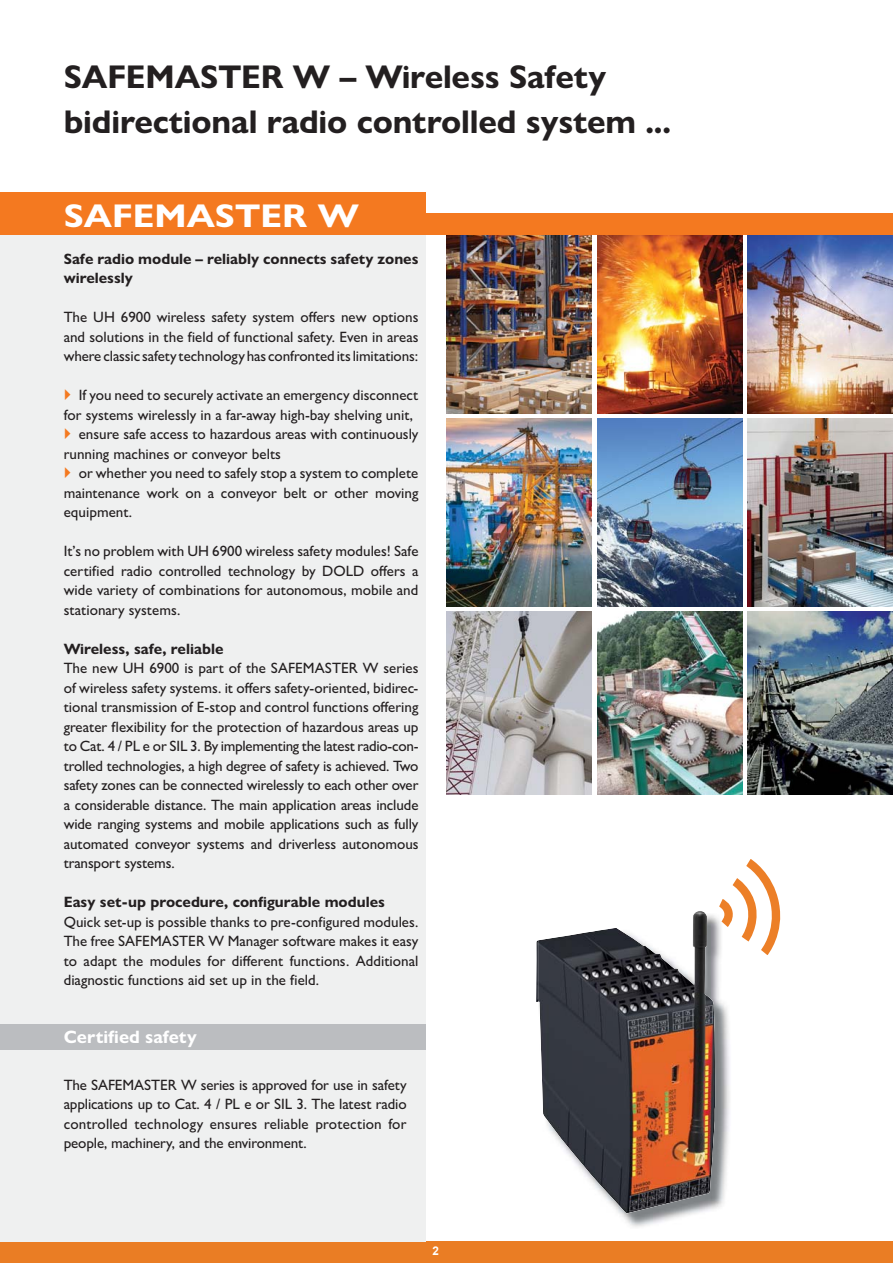
<style>
.page{position:relative;width:893px;height:1263px;background:#fff}
.page>*{position:absolute;margin:0;border:0;box-sizing:border-box;transform-origin:0 0}
.t1{font:700 33px/45px "Gill Sans Nova";letter-spacing:-.005em;color:#231f20}
.t2{font:700 33px "Gill Sans Nova";color:#fff;scale:1.1 1}
.t3{font:700 18px "Gill Sans Nova";color:#fff}
.t4{font:500 15px/19.5px "Gill Sans Nova";color:#231f20;text-align:justify}
.t5{font:700 15px/19.5px "Gill Sans Nova";color:#231f20}
.t6{font:700 12px "Arial";color:#fff}
</style>
<div class="page">
<div style="left:0;top:1242px;width:893px;height:21px;background:#ea7d24"></div>
<div style="left:0;top:1037px;width:425px;height:205px;background:#eff0f0"></div>
<div style="left:0;top:235px;width:425px;height:802px;background:#eff0f0"></div>
<div style="left:0;top:192px;width:426px;height:43px;background:#f47920"></div>
<img style="left:748px;top:419px;width:145px;height:187px">
<img style="left:748px;top:235px;width:145px;height:179px">
<img style="left:597px;top:419px;width:145px;height:187px">
<img style="left:597px;top:235px;width:145px;height:179px">
<img style="left:446px;top:419px;width:146px;height:187px">
<img style="left:446px;top:235px;width:146px;height:179px">
<img style="left:446px;top:611px;width:146px;height:183px">
<img style="left:597px;top:611px;width:145px;height:183px">
<img style="left:748px;top:611px;width:145px;height:183px">
<img style="left:619px;top:962px;width:111px;height:265px">
<img style="left:536px;top:911px;width:169px;height:91px">
<img style="left:538px;top:913px;width:177px;height:300px">
<svg style="left:710px;top:859px;width:71px;height:103px"></svg>
<div style="left:425px;top:213px;width:468px;height:22px;background:#f47920"></div>
<div style="left:0;top:1024px;width:425px;height:25px;background:#bbbdc0"></div>
<h1 class="t1" style="left:64px;top:58px;width:609px">SAFEMASTER W – Wireless Safety bidirectional radio controlled system ...</h1>
<h1 class="t2" style="left:64px;top:204px;width:270px">SAFEMASTER W</h1>
<p class="t5" style="left:64px;top:251px;width:356px">Safe radio module – reliably connects safety zones wirelessly</p>
<p class="t4" style="left:64px;top:309px;width:356px">The UH 6900 wireless safety system offers new options and solutions in the field of functional safety. Even in areas where classic safety technology has confronted its limitations:</p>
<p class="t4" style="left:79px;top:387px;width:341px">If you need to securely activate an emergency disconnect</p>
<p class="t4" style="left:64px;top:407px;width:351px">for systems wirelessly in a far-away high-bay shelving unit,</p>
<p class="t4" style="left:79px;top:426px;width:341px">ensure safe access to hazardous areas with continuously</p>
<p class="t4" style="left:64px;top:446px;width:219px">running machines or conveyor belts</p>
<p class="t4" style="left:79px;top:465px;width:341px">or whether you need to safely stop a system to complete</p>
<p class="t4" style="left:64px;top:485px;width:356px">maintenance work on a conveyor belt or other moving</p>
<p class="t4" style="left:64px;top:504px;width:70px">equipment.</p>
<p class="t4" style="left:64px;top:543px;width:356px">It’s no problem with UH 6900 wireless safety modules! Safe certified radio controlled technology by DOLD offers a wide variety of combinations for autonomous, mobile and stationary systems.</p>
<p class="t5" style="left:64px;top:641px;width:161px">Wireless, safe, reliable</p>
<p class="t4" style="left:64px;top:660px;width:356px">The new UH 6900 is part of the SAFEMASTER W series of wireless safety systems. it offers safety-oriented, bidirec&shy;tional transmission of E-stop and control functions offering greater flexibility for the protection of hazardous areas up to Cat. 4 / PL e or SIL 3. By implementing the latest radio-con&shy;trolled technologies, a high degree of safety is achieved. Two safety zones can be connected wirelessly to each other over a considerable distance. The main application areas include wide ranging systems and mobile applications such as fully automated conveyor systems and driverless autonomous transport systems.</p>
<p class="t5" style="left:64px;top:894px;width:323px">Easy set-up procedure, configurable modules</p>
<p class="t4" style="left:64px;top:914px;width:356px">Quick set-up is possible thanks to pre-configured modules.<br>The free SAFEMASTER W Manager software makes it easy to adapt the modules for different functions. Additional diagnostic functions aid set up in the field.</p>
<p class="t3" style="left:64px;top:1031px;width:134px">Certified safety</p>
<p class="t4" style="left:64px;top:1077px;width:344px">The SAFEMASTER W series is approved for use in safety applications up to Cat. 4 / PL e or SIL 3. The latest radio controlled technology ensures reliable protection for people, machinery, and the environment.</p>
<p class="t6" style="left:433px;top:1244px;width:8px">2</p>
</div>
